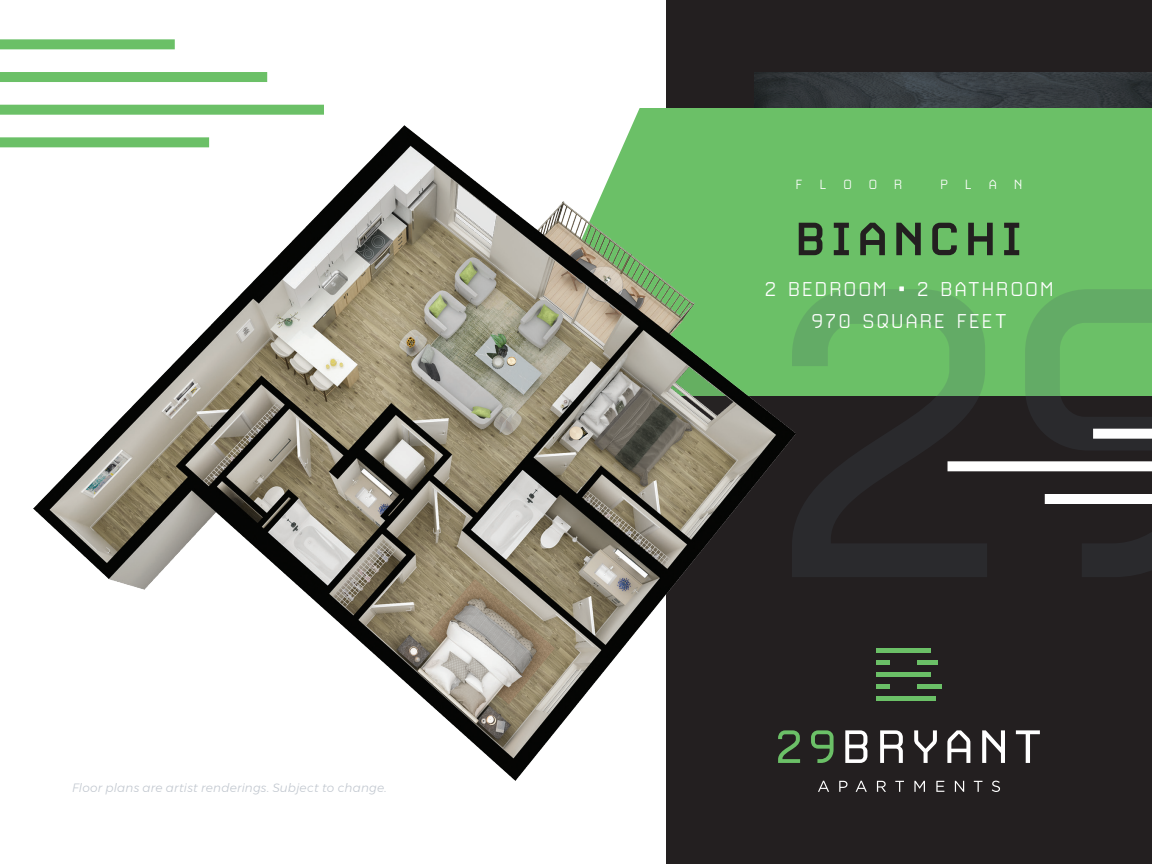
<style>
.page{position:relative;width:1152px;height:864px;background:#fff}
.page>*{position:absolute;margin:0;border:0;box-sizing:border-box;transform-origin:0 0}
.t1{font:700 56px "Carbon";letter-spacing:.045em;color:#231f20}
.t2{font:100 24px "Carbon";letter-spacing:.05em;color:#fff}
.t3{font:100 16px "Carbon";letter-spacing:1.025em;color:#fff}
.t4{font:italic 300 12px "Montserrat";letter-spacing:.015em;color:#c1c7cf}
</style>
<div class="page">
<div style="left:666px;top:0;width:486px;height:864px;background:#231f20"></div>
<svg style="left:755px;top:72px;width:397px;height:36px;background:#343a3e"></svg>
<div style="left:632px;top:108px;width:520px;height:288px;background:#6bc067"></div>
<svg style="left:796px;top:289px;width:191px;height:288px"></svg>
<svg style="left:1025px;top:289px;width:127px;height:288px"></svg>
<div style="left:948px;top:461px;width:204px;height:10px;background:#fff"></div>
<div style="left:1045px;top:494px;width:107px;height:10px;background:#fff"></div>
<div style="left:1093px;top:429px;width:59px;height:10px;background:#fff"></div>
<hr style="left:876px;top:648px;width:54px;height:4px;background:#6bc067">
<hr style="left:876px;top:672px;width:54px;height:4px;background:#6bc067">
<hr style="left:918px;top:660px;width:20px;height:4px;background:#6bc067">
<hr style="left:876px;top:660px;width:14px;height:4px;background:#6bc067">
<hr style="left:876px;top:684px;width:14px;height:4px;background:#6bc067">
<hr style="left:876px;top:696px;width:59px;height:4px;background:#6bc067">
<hr style="left:918px;top:684px;width:24px;height:4px;background:#6bc067">
<svg style="left:796px;top:731px;width:4px;height:32px"></svg>
<svg style="left:811px;top:730px;width:23px;height:33px"></svg>
<svg style="left:845px;top:730px;width:22px;height:33px"></svg>
<svg style="left:880px;top:730px;width:23px;height:33px"></svg>
<svg style="left:914px;top:730px;width:23px;height:33px"></svg>
<svg style="left:947px;top:730px;width:23px;height:33px"></svg>
<svg style="left:982px;top:730px;width:23px;height:33px"></svg>
<svg style="left:1016px;top:730px;width:24px;height:33px"></svg>
<svg style="left:818px;top:781px;width:11px;height:11px"></svg>
<svg style="left:839px;top:781px;width:9px;height:11px"></svg>
<svg style="left:856px;top:781px;width:11px;height:11px"></svg>
<svg style="left:877px;top:781px;width:9px;height:11px"></svg>
<svg style="left:895px;top:781px;width:9px;height:11px"></svg>
<svg style="left:914px;top:781px;width:11px;height:11px"></svg>
<svg style="left:936px;top:781px;width:8px;height:11px"></svg>
<svg style="left:955px;top:781px;width:9px;height:11px"></svg>
<svg style="left:974px;top:781px;width:9px;height:11px"></svg>
<svg style="left:992px;top:781px;width:8px;height:11px"></svg>
<div style="left:0;top:39px;width:175px;height:10px;background:#6bc067"></div>
<div style="left:0;top:72px;width:267px;height:10px;background:#6bc067"></div>
<div style="left:0;top:105px;width:324px;height:10px;background:#6bc067"></div>
<div style="left:0;top:137px;width:209px;height:10px;background:#6bc067"></div>
<img style="left:33px;top:125px;width:763px;height:655px">
<p class="t4" style="left:72px;top:779px;width:316px">Floor plans are artist renderings. Subject to change.</p>
<p class="t3" style="left:796px;top:176px;width:108px">FLOOR</p>
<p class="t3" style="left:940px;top:176px;width:84px">PLAN</p>
<p class="t1" style="left:794px;top:210px;width:231px">BIANCHI</p>
<p class="t2" style="left:764px;top:277px;width:291px">2 BEDROOM • 2 BATHROOM</p>
<p class="t2" style="left:811px;top:309px;width:197px">970 SQUARE FEET</p>
</div>
